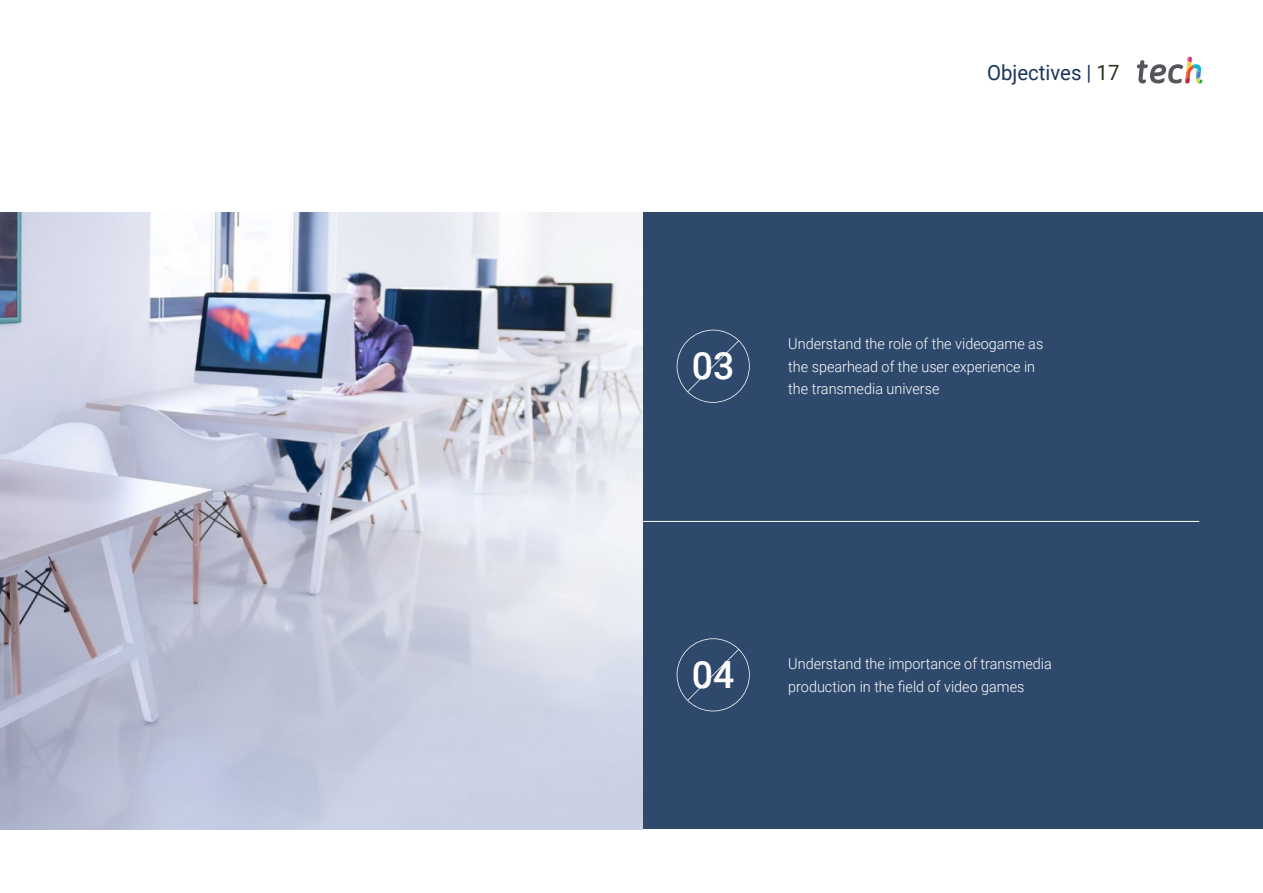
<style>
.page{position:relative;width:1263px;height:893px;background:#fff}
.page>*{position:absolute;margin:0;border:0;box-sizing:border-box;transform-origin:0 0}
.t1{font:500 37.5px "Roboto";color:#fff}
.t2{font:21px "Roboto";color:#1a355c}
.t3{font:300 15px/22.5px "Roboto";color:#fff;scale:.96 1}
.s1{color:#312e20}
</style>
<div class="page">
<svg style="left:1137px;top:57px;width:65px;height:27px"></svg>
<div style="left:642px;top:213px;width:621px;height:616px;background:#2e496b"></div>
<svg style="left:677px;top:330px;width:73px;height:73px"></svg>
<svg style="left:677px;top:638px;width:73px;height:73px"></svg>
<hr style="left:0;top:521px;width:1199px;height:1px;background:#fff">
<img style="left:0;top:213px;width:642px;height:616px">
<h2 class="t2" style="left:987px;top:57px;width:134px">Objectives | <span class="s1">17</span></h2>
<h1 class="t1" style="left:692px;top:339px;width:44px">03</h1>
<p class="t3" style="left:788px;top:332px;width:267px">Understand the role of the videogame as the spearhead of the user experience in the transmedia universe</p>
<h1 class="t1" style="left:692px;top:648px;width:44px">04</h1>
<p class="t3" style="left:788px;top:652px;width:276px">Understand the importance of transmedia production in the field of video games</p>
</div>
